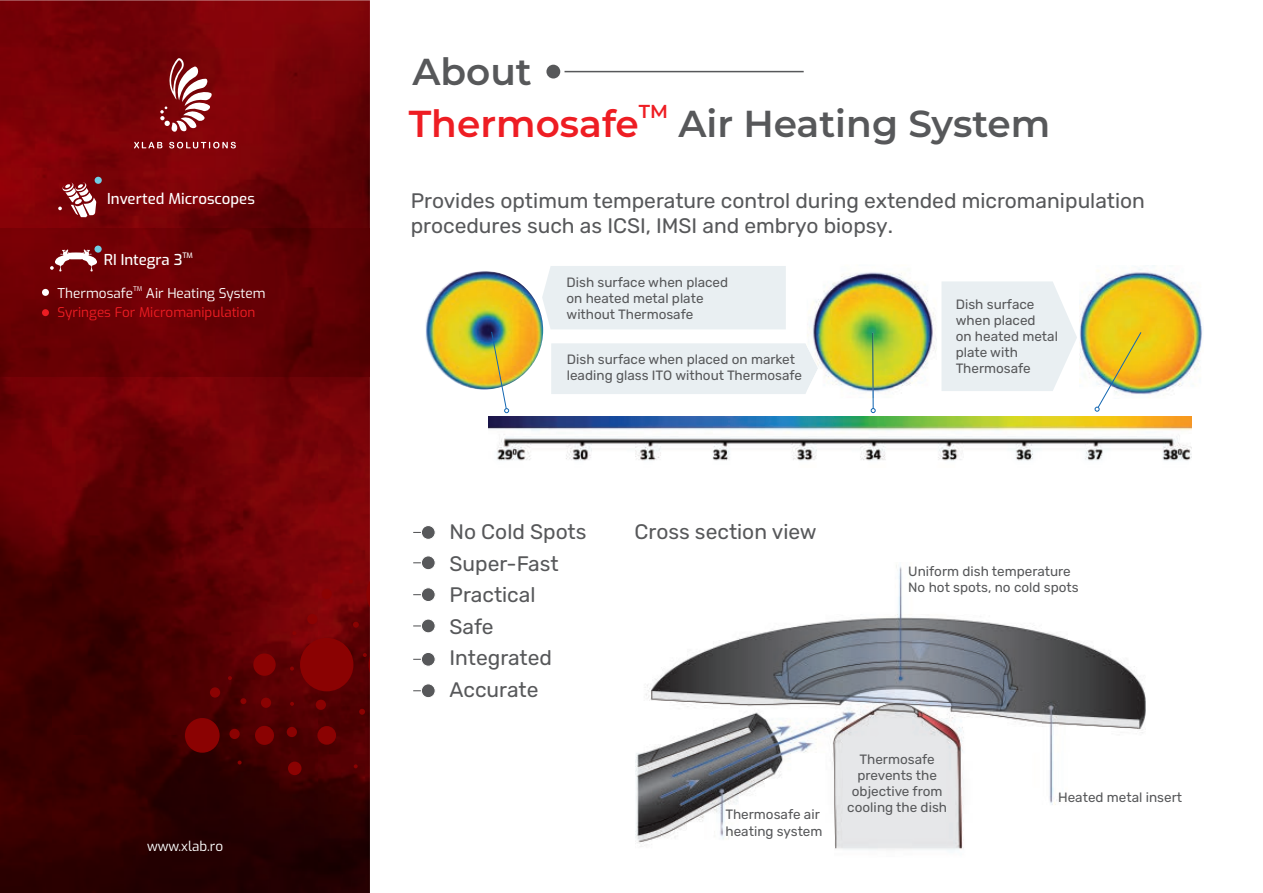
<style>
.page{position:relative;width:1263px;height:893px;background:#fff}
.page>*{position:absolute;margin:0;border:0;box-sizing:border-box;transform-origin:0 0}
.t1{font:600 37.5px "Montserrat";color:#57585a}
.t2{font:21px/31.5px "Rubik";color:#57585a}
.t3{font:600 18.75px "Montserrat";color:#ee1d23}
.t4{font:500 15px "Exo";color:#fff}
.t5{font:13.5px/16px "Rubik";color:#57585a}
.t6{font:13.5px "Exo";color:#fff}
.t7{font:13.5px "Exo";color:#ee1d23}
.t8{font:500 7.5px "Exo";color:#fff}
.t9{font:6.75px "Exo";color:#fff}
.s1{color:#ee1d23}
</style>
<div class="page">
<img style="left:0;top:0;width:370px;height:263px">
<img style="left:0;top:377px;width:52px;height:516px">
<img style="left:318px;top:263px;width:52px;height:630px">
<img style="left:52px;top:377px;width:266px;height:516px">
<div style="left:185px;top:718px;width:35px;height:35px;background:#8b0202;border-radius:50%"></div>
<div style="left:253px;top:653px;width:23px;height:23px;background:#8b0202;border-radius:50%"></div>
<div style="left:255px;top:726px;width:19px;height:19px;background:#8b0202;border-radius:50%"></div>
<div style="left:322px;top:589px;width:10px;height:10px;background:#8b0202;border-radius:50%"></div>
<div style="left:300px;top:638px;width:53px;height:53px;background:#8b0202;border-radius:50%"></div>
<div style="left:317px;top:726px;width:19px;height:19px;background:#8b0202;border-radius:50%"></div>
<svg style="left:366px;top:567px;width:4px;height:54px"></svg>
<svg style="left:240px;top:698px;width:6px;height:6px"></svg>
<div style="left:288px;top:762px;width:13px;height:13px;background:#8b0202;border-radius:50%"></div>
<svg style="left:359px;top:709px;width:6px;height:6px"></svg>
<svg style="left:353px;top:622px;width:6px;height:6px"></svg>
<svg style="left:292px;top:631px;width:4px;height:4px"></svg>
<svg style="left:290px;top:702px;width:4px;height:4px"></svg>
<div style="left:210px;top:687px;width:10px;height:11px;background:#8b0202;border-radius:50%"></div>
<svg style="left:354px;top:764px;width:4px;height:4px"></svg>
<div style="left:287px;top:727px;width:10px;height:10px;background:#8b0202;border-radius:50%"></div>
<div style="left:316px;top:700px;width:10px;height:10px;background:#8b0202;border-radius:50%"></div>
<svg style="left:238px;top:760px;width:4px;height:4px"></svg>
<div style="left:261px;top:698px;width:10px;height:10px;background:#8b0202;border-radius:50%"></div>
<svg style="left:290px;top:667px;width:4px;height:4px"></svg>
<svg style="left:228px;top:676px;width:4px;height:4px"></svg>
<div style="left:229px;top:729px;width:11px;height:10px;background:#8b0202;border-radius:50%"></div>
<div style="left:307px;top:614px;width:10px;height:10px;background:#8b0202;border-radius:50%"></div>
<svg style="left:363px;top:640px;width:7px;height:49px"></svg>
<svg style="left:349px;top:579px;width:4px;height:4px"></svg>
<img style="left:0;top:228px;width:369px;height:149px">
<div style="left:543px;top:266px;width:243px;height:63px;background:#e9eff2"></div>
<div style="left:551px;top:343px;width:256px;height:51px;background:#e9eff2"></div>
<svg style="left:941px;top:281px;width:136px;height:110px;background:#ebf0f3"></svg>
<img style="left:1079px;top:265px;width:124px;height:130px">
<img style="left:488px;top:416px;width:703px;height:45px">
<svg style="left:871px;top:398px;width:4px;height:15px"></svg>
<svg style="left:1095px;top:331px;width:47px;height:81px"></svg>
<img style="left:425px;top:271px;width:118px;height:119px">
<img style="left:807px;top:272px;width:130px;height:126px">
<img style="left:872px;top:333px;width:2px;height:65px">
<svg style="left:491px;top:331px;width:18px;height:82px"></svg>
<img style="left:636px;top:565px;width:510px;height:286px">
<hr style="left:564px;top:71px;width:240px;height:1px;background:#57585a">
<div style="left:546px;top:65px;width:14px;height:14px;background:#57585a;border-radius:50%"></div>
<div style="left:421px;top:525px;width:14px;height:14px;background:#57585a;border-radius:50%"></div>
<div style="left:421px;top:525px;width:15px;height:15px;border:1px solid #fff;border-radius:50%"></div>
<div style="left:421px;top:556px;width:14px;height:14px;background:#57585a;border-radius:50%"></div>
<div style="left:421px;top:555px;width:15px;height:15px;border:1px solid #fff;border-radius:50%"></div>
<div style="left:421px;top:588px;width:14px;height:14px;background:#57585a;border-radius:50%"></div>
<div style="left:421px;top:587px;width:15px;height:15px;border:1px solid #fff;border-radius:50%"></div>
<div style="left:421px;top:619px;width:14px;height:14px;background:#57585a;border-radius:50%"></div>
<div style="left:421px;top:618px;width:15px;height:15px;border:1px solid #fff;border-radius:50%"></div>
<div style="left:421px;top:652px;width:14px;height:14px;background:#57585a;border-radius:50%"></div>
<div style="left:421px;top:652px;width:15px;height:15px;border:1px solid #fff;border-radius:50%"></div>
<div style="left:421px;top:684px;width:14px;height:14px;background:#57585a;border-radius:50%"></div>
<div style="left:421px;top:683px;width:15px;height:15px;border:1px solid #fff;border-radius:50%"></div>
<svg style="left:134px;top:58px;width:102px;height:90px;background:#8f282c"></svg>
<div style="left:94px;top:246px;width:8px;height:7px;background:#70cee4;border-radius:50%"></div>
<div style="left:42px;top:289px;width:7px;height:7px;background:#fff;border-radius:50%"></div>
<div style="left:42px;top:309px;width:7px;height:7px;background:#ee1d23;border-radius:50%"></div>
<svg style="left:50px;top:249px;width:47px;height:23px"></svg>
<div style="left:95px;top:177px;width:7px;height:7px;background:#70cee4;border-radius:50%"></div>
<svg style="left:58px;top:182px;width:38px;height:35px"></svg>
<p class="t4" style="left:107px;top:189px;width:149px">Inverted Microscopes</p>
<p class="t8" style="left:182px;top:250px;width:12px">TM</p>
<p class="t4" style="left:104px;top:250px;width:80px">RI Integra 3</p>
<p class="t9" style="left:133px;top:284px;width:11px">TM</p>
<p class="t6" style="left:58px;top:284px;width:209px">Thermosafe Air Heating System</p>
<p class="t7" style="left:58px;top:303px;width:199px">Syringes For Micromanipulation</p>
<p class="t6" style="left:147px;top:837px;width:78px">www.xlab.ro</p>
<h1 class="t1" style="left:412px;top:48px;width:121px">About</h1>
<h3 class="t3" style="left:639px;top:100px;width:31px">TM</h3>
<h1 class="t1" style="left:409px;top:101px;width:643px"><span class="s1">Thermosafe</span> Air Heating System</h1>
<h2 class="t2" style="left:411px;top:189px;width:736px;line-height:24.9px">Provides optimum temperature control during extended micromanipulation procedures such as ICSI, IMSI and embryo biopsy.</h2>
<p class="t5" style="left:566px;top:274px;width:163px">Dish surface when placed on heated metal plate without Thermosafe</p>
<p class="t5" style="left:567px;top:351px;width:237px">Dish surface when placed on market leading glass ITO without Thermosafe</p>
<p class="t5" style="left:956px;top:296px;width:104px">Dish surface when placed<br>on heated metal plate with<br>Thermosafe</p>
<h2 class="t2" style="left:449px;top:516px;width:139px">No Cold Spots<br>Super-Fast<br>Practical<br>Safe<br>Integrated<br>Accurate</h2>
<h2 class="t2" style="left:634px;top:516px;width:184px">Cross section view</h2>
<p class="t5" style="left:725px;top:807px;width:98px">Thermosafe air heating system</p>
<p class="t5" style="left:908px;top:563px;width:172px">Uniform dish temperature<br>No hot spots, no cold spots</p>
<p class="t5" style="left:847px;top:751px;width:101px;text-align:center">Thermosafe prevents the objective from cooling the dish</p>
<p class="t5" style="left:1058px;top:789px;width:126px">Heated metal insert</p>
</div>
